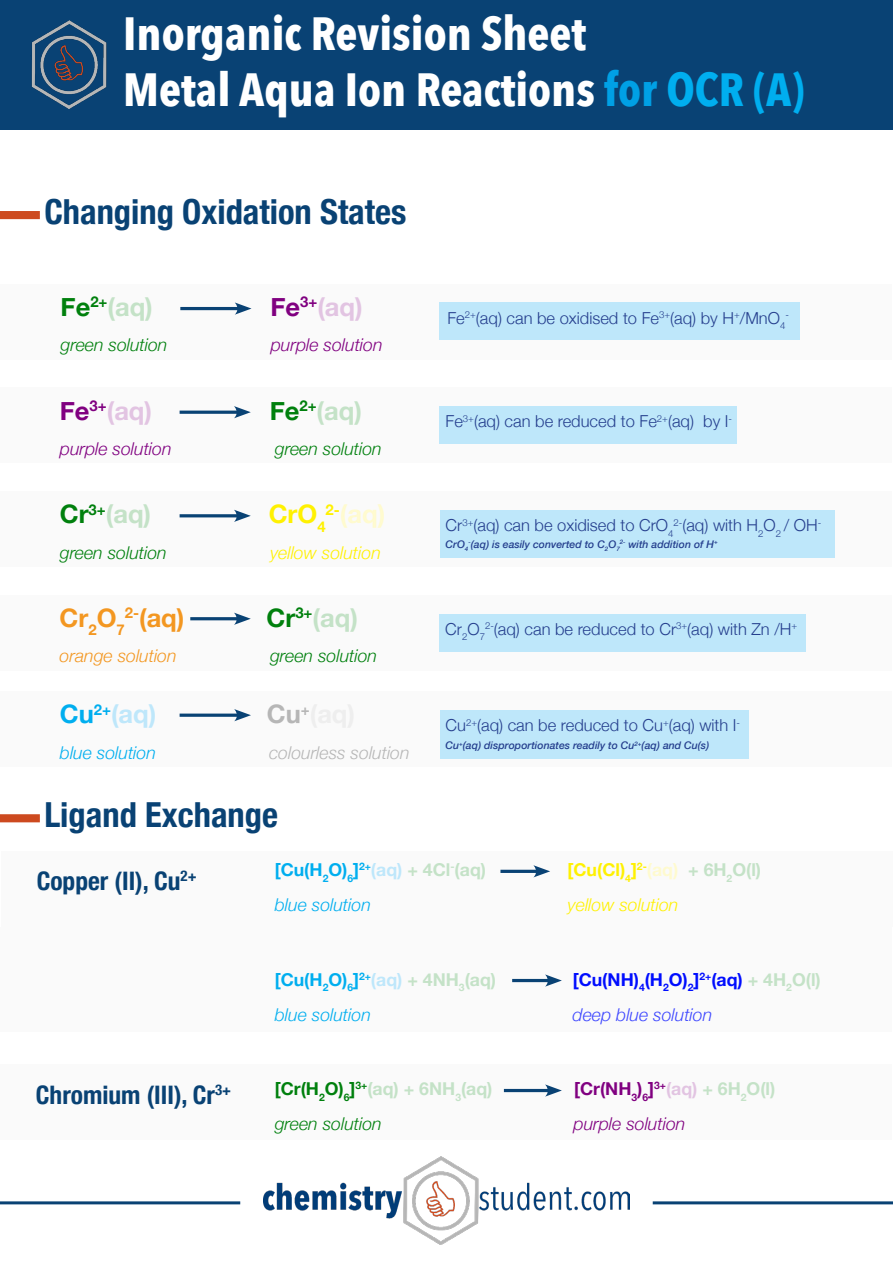
<style>
.page{position:relative;width:893px;height:1263px;background:#fff}
.page>*{position:absolute;margin:0;border:0;box-sizing:border-box;transform-origin:0 0}
.t1{font:700 46.5px "Avenir Next Condensed";color:#fff}
.t2{font:700 condensed 34.5px "Helvetica Neue";color:#094274}
.t3{font:700 condensed 25.5px "Helvetica Neue";color:#094274}
.t4{font:700 25.5px "Helvetica Neue";color:#c4e2c7}
.t5{font:700 25.5px "Helvetica Neue";color:#e2c4e2}
.t6{font:700 25.5px "Helvetica Neue";color:#f39721}
.t7{font:700 25.5px "Helvetica Neue";color:#fffbcf}
.t8{font:700 25.5px "Helvetica Neue";color:#bee7fa}
.t9{font:italic 300 17.7px "Helvetica Neue";color:#00800d}
.t10{font:700 17.7px "Helvetica Neue";color:#00aeef}
.t11{font:italic 300 17.7px "Helvetica Neue";color:#800080}
.t12{font:italic 300 17.7px "Helvetica Neue";color:#00aeef}
.t13{font:700 17.7px "Helvetica Neue";color:#000dff}
.t14{font:italic 300 17.7px "Helvetica Neue";color:#fff101}
.t15{font:700 17.7px "Helvetica Neue";color:#c4e2c7}
.t16{font:700 17.7px "Helvetica Neue";color:#800080}
.t17{font:700 17.7px "Helvetica Neue";color:#fff101}
.t18{font:italic 300 17.7px "Helvetica Neue";color:#b6b6b6}
.t19{font:italic 300 17.7px "Helvetica Neue";color:#3e47ff}
.t20{font:italic 300 17.7px "Helvetica Neue";color:#f39721}
.t21{font:300 16.5px "Helvetica Neue";color:#253f8e}
.t22{font:italic 500 10.5px "Helvetica Neue";color:#253f8e}
.t23{font:300 9.6px "Helvetica Neue";color:#253f8e}
.s1{color:#00a0e5}
.s2{color:#00aeef}
.s3{color:#00800d}
.s4{color:#800080}
.s5{color:#fff101}
.s6{color:#bee7fa}
.s7{color:#c4e2c7}
.s8{color:#fffbcf}
.s9{color:#e2c4e2}
</style>
<div class="page">
<div style="left:0;top:1064px;width:891px;height:75px;background:#fafafa"></div>
<div style="left:1px;top:927px;width:891px;height:105px;background:#fafafa"></div>
<div style="left:2px;top:851px;width:891px;height:76px;background:#fafafa"></div>
<div style="left:0;top:0;width:893px;height:130px;background:#094274"></div>
<img style="left:31px;top:21px;width:75px;height:88px">
<hr style="left:0;top:1201px;width:240px;height:3px;background:#094274">
<hr style="left:653px;top:1201px;width:240px;height:3px;background:#094274">
<img style="left:263px;top:1157px;width:367px;height:88px">
<svg style="left:0;top:211px;width:40px;height:8px"></svg>
<svg style="left:0;top:814px;width:40px;height:8px"></svg>
<hr style="left:504px;top:1089px;width:47px;height:3px;background:#094274">
<svg style="left:545px;top:1084px;width:17px;height:13px"></svg>
<hr style="left:500px;top:870px;width:39px;height:3px;background:#094274">
<svg style="left:533px;top:865px;width:17px;height:12px"></svg>
<hr style="left:512px;top:979px;width:39px;height:3px;background:#094274">
<svg style="left:545px;top:974px;width:17px;height:13px"></svg>
<div style="left:1px;top:284px;width:891px;height:76px;background:#fafafa"></div>
<hr style="left:180px;top:307px;width:61px;height:3px;background:#094274">
<svg style="left:235px;top:302px;width:17px;height:13px"></svg>
<div style="left:440px;top:302px;width:360px;height:37px;background:#bee7fa"></div>
<div style="left:0;top:387px;width:891px;height:76px;background:#fafafa"></div>
<hr style="left:180px;top:411px;width:60px;height:3px;background:#094274">
<svg style="left:234px;top:406px;width:17px;height:12px"></svg>
<div style="left:440px;top:406px;width:297px;height:38px;background:#bee7fa"></div>
<div style="left:0;top:491px;width:891px;height:76px;background:#fafafa"></div>
<hr style="left:180px;top:514px;width:60px;height:3px;background:#094274">
<svg style="left:234px;top:510px;width:17px;height:12px"></svg>
<div style="left:440px;top:510px;width:394px;height:48px;background:#bee7fa"></div>
<div style="left:0;top:595px;width:891px;height:75px;background:#fafafa"></div>
<hr style="left:190px;top:617px;width:50px;height:3px;background:#094274">
<svg style="left:234px;top:613px;width:17px;height:12px"></svg>
<div style="left:439px;top:614px;width:367px;height:37px;background:#bee7fa"></div>
<div style="left:0;top:691px;width:891px;height:76px;background:#fafafa"></div>
<svg style="left:180px;top:713px;width:54px;height:4px"></svg>
<svg style="left:234px;top:709px;width:17px;height:12px"></svg>
<div style="left:440px;top:710px;width:308px;height:48px;background:#bee7fa"></div>
<p class="t1" style="left:123px;top:5px;width:464px">Inorganic Revision Sheet</p>
<p class="t1" style="left:123px;top:61px;width:683px">Metal Aqua Ion Reactions <span class="s1">for</span> <span class="s2">OCR (A)</span></p>
<p class="t2" style="left:44px;top:183px;width:363px">Changing Oxidation States</p>
<p class="t4" style="left:61px;top:287px;width:94px"><span class="s3">Fe</span><sup>2+</sup>(aq)</p>
<p class="t5" style="left:270px;top:287px;width:94px"><span class="s4">Fe</span><sup>3+</sup>(aq)</p>
<p class="t9" style="left:61px;top:331px;width:108px">green solution</p>
<p class="t11" style="left:271px;top:331px;width:113px">purple solution</p>
<p class="t5" style="left:60px;top:390px;width:94px"><span class="s4">Fe</span><sup>3+</sup>(aq)</p>
<p class="t4" style="left:270px;top:390px;width:94px"><span class="s3">Fe</span><sup>2+</sup>(aq)</p>
<p class="t11" style="left:60px;top:435px;width:113px">purple solution</p>
<p class="t9" style="left:275px;top:435px;width:108px">green solution</p>
<p class="t4" style="left:60px;top:494px;width:93px"><span class="s3">Cr</span><sup>3+</sup>(aq)</p>
<p class="t7" style="left:269px;top:494px;width:118px"><span class="s5">CrO</span><sub>4</sub><sup>2-</sup>(aq)</p>
<p class="t9" style="left:60px;top:538px;width:108px">green solution</p>
<p class="t14" style="left:270px;top:538px;width:112px">yellow solution</p>
<p class="t6" style="left:60px;top:598px;width:126px">Cr<sub>2</sub>O<sub>7</sub><sup>2-</sup>(aq)</p>
<p class="t4" style="left:267px;top:598px;width:93px"><span class="s3">Cr</span><sup>3+</sup>(aq)</p>
<p class="t20" style="left:60px;top:642px;width:119px">orange solution</p>
<p class="t9" style="left:270px;top:642px;width:108px">green solution</p>
<p class="t8" style="left:60px;top:694px;width:98px"><span class="s2">Cu</span><sup>2+</sup>(aq)</p>
<p class="t12" style="left:60px;top:738px;width:98px">blue solution</p>
<p class="t18" style="left:269px;top:738px;width:142px">colourless solution</p>
<p class="t21" style="left:447px;top:305px;width:339px">Fe<sup>2+</sup>(aq) can be oxidised to Fe<sup>3+</sup>(aq) by H<sup>+</sup>/MnO<sub>4</sub></p>
<p class="t23" style="left:785px;top:307px;width:5px">-</p>
<p class="t21" style="left:445px;top:408px;width:288px">Fe<sup>3+</sup>(aq) can be reduced to Fe<sup>2+</sup>(aq) by I<sup>-</sup></p>
<p class="t21" style="left:445px;top:512px;width:377px">Cr<sup>3+</sup>(aq) can be oxidised to CrO<sub>4</sub><sup>2-</sup>(aq) with H<sub>2</sub>O<sub>2</sub> / OH<sup>-</sup></p>
<p class="t22" style="left:445px;top:535px;width:274px">CrO<sub>4</sub><sup>-</sup>(aq) is easily converted to C<sub>2</sub>O<sub>7</sub><sup>2-</sup> with addition of H<sup>+</sup></p>
<p class="t21" style="left:445px;top:615px;width:353px">Cr<sub>2</sub>O<sub>7</sub><sup>2-</sup>(aq) can be reduced to Cr<sup>3+</sup>(aq) with Zn /H<sup>+</sup></p>
<p class="t21" style="left:445px;top:712px;width:296px">Cu<sup>2+</sup>(aq) can be reduced to Cu<sup>+</sup>(aq) with I<sup>-</sup></p>
<p class="t22" style="left:445px;top:736px;width:265px">Cu<sup>+</sup>(aq) disproportionates readily to Cu<sup>2+</sup>(aq) and Cu(s)</p>
<p class="t2" style="left:44px;top:786px;width:235px">Ligand Exchange</p>
<p class="t10" style="left:275px;top:856px;width:213px">[Cu(H<sub>2</sub>O)<sub>6</sub>]<sup>2+</sup><span class="s6">(aq)</span> <span class="s7">+ 4Cl</span><sup>-</sup><span class="s7">(aq)</span></p>
<p class="t17" style="left:568px;top:856px;width:195px">[Cu(Cl)<sub>4</sub>]<sup>2-</sup><span class="s8">(aq)</span> <span class="s7">+ 6H</span><sub>2</sub><span class="s7">O(l)</span></p>
<p class="t12" style="left:275px;top:891px;width:98px">blue solution</p>
<p class="t14" style="left:568px;top:891px;width:112px">yellow solution</p>
<p class="t3" style="left:37px;top:859px;width:161px">Copper (II), Cu<sup>2+</sup></p>
<p class="t3" style="left:36px;top:1074px;width:197px">Chromium (III), Cr<sup>3+</sup></p>
<p class="t10" style="left:275px;top:965px;width:223px">[Cu(H<sub>2</sub>O)<sub>6</sub>]<sup>2+</sup><span class="s6">(aq)</span> <span class="s7">+ 4NH</span><sub>3</sub><span class="s7">(aq)</span></p>
<p class="t13" style="left:573px;top:965px;width:249px">[Cu(NH)<sub>4</sub>(H<sub>2</sub>O)<sub>2</sub>]<sup>2+</sup>(aq) <span class="s7">+ 4H</span><sub>2</sub><span class="s7">O(l)</span></p>
<p class="t12" style="left:275px;top:1000px;width:98px">blue solution</p>
<p class="t19" style="left:573px;top:1000px;width:141px">deep blue solution</p>
<p class="t15" style="left:275px;top:1075px;width:219px"><span class="s3">[Cr(H</span><sub>2</sub><span class="s3">O)</span><sub>6</sub><span class="s3">]</span><sup>3+</sup>(aq) + 6NH<sub>3</sub>(aq)</p>
<p class="t16" style="left:574px;top:1075px;width:203px">[Cr(NH<sub>3</sub>)<sub>6</sub>]<sup>3+</sup><span class="s9">(aq)</span> <span class="s7">+ 6H</span><sub>2</sub><span class="s7">O(l)</span></p>
<p class="t9" style="left:275px;top:1110px;width:108px">green solution</p>
<p class="t11" style="left:574px;top:1110px;width:113px">purple solution</p>
</div>
